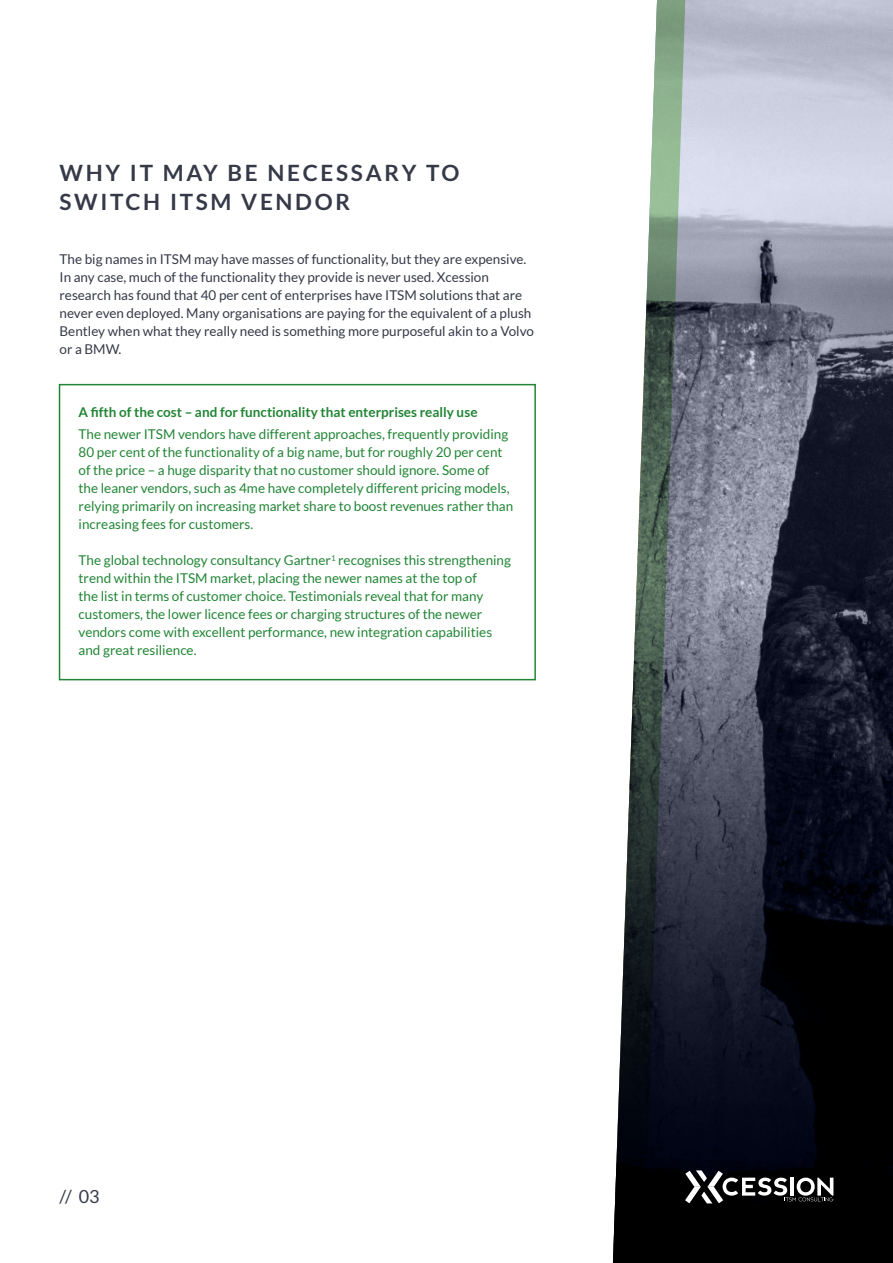
<style>
.page{position:relative;width:893px;height:1263px;background:#fff}
.page>*{position:absolute;margin:0;border:0;box-sizing:border-box;transform-origin:0 0}
.t1{font:700 22.5px/28.5px "Lato";letter-spacing:.12em;color:#363a48}
.t2{font:18px "Lato";color:#363a48}
.t3{font:13.5px/18px "Lato";color:#228536}
.t4{font:13.5px/18px "Lato";color:#363a48}
.t5{font:700 13.5px "Lato";color:#228536}
</style>
<div class="page">
<svg style="left:687px;top:0;width:206px;height:1263px"></svg>
<svg style="left:687px;top:1170px;width:146px;height:33px"></svg>
<svg style="left:612px;top:0;width:75px;height:1263px"></svg>
<div style="left:59px;top:384px;width:477px;height:296px;border:2px solid #228536"></div>
<h1 class="t1" style="left:60px;top:159px;width:401px">WHY IT MAY BE NECESSARY TO<br>SWITCH ITSM VENDOR</h1>
<p class="t4" style="left:60px;top:250px;width:476px">The big names in ITSM may have masses of functionality, but they are expensive.<br>In any case, much of the functionality they provide is never used. Xcession research has found that 40 per cent of enterprises have ITSM solutions that are never even deployed. Many organisations are paying for the equivalent of a plush Bentley when what they really need is something more purposeful akin to a Volvo or a BMW.</p>
<p class="t5" style="left:79px;top:404px;width:400px">A fifth of the cost – and for functionality that enterprises really use</p>
<p class="t3" style="left:79px;top:425px;width:436px">The newer ITSM vendors have different approaches, frequently providing 80 per cent of the functionality of a big name, but for roughly 20 per cent of the price – a huge disparity that no customer should ignore. Some of<br>the leaner vendors, such as 4me have completely different pricing models, relying primarily on increasing market share to boost revenues rather than increasing fees for customers.</p>
<p class="t3" style="left:79px;top:551px;width:434px">The global technology consultancy Gartner<sup>1</sup> recognises this strengthening trend within the ITSM market, placing the newer names at the top of<br>the list in terms of customer choice. Testimonials reveal that for many customers, the lower licence fees or charging structures of the newer vendors come with excellent performance, new integration capabilities and great resilience.</p>
<h2 class="t2" style="left:60px;top:1187px;width:42px">// 03</h2>
</div>
